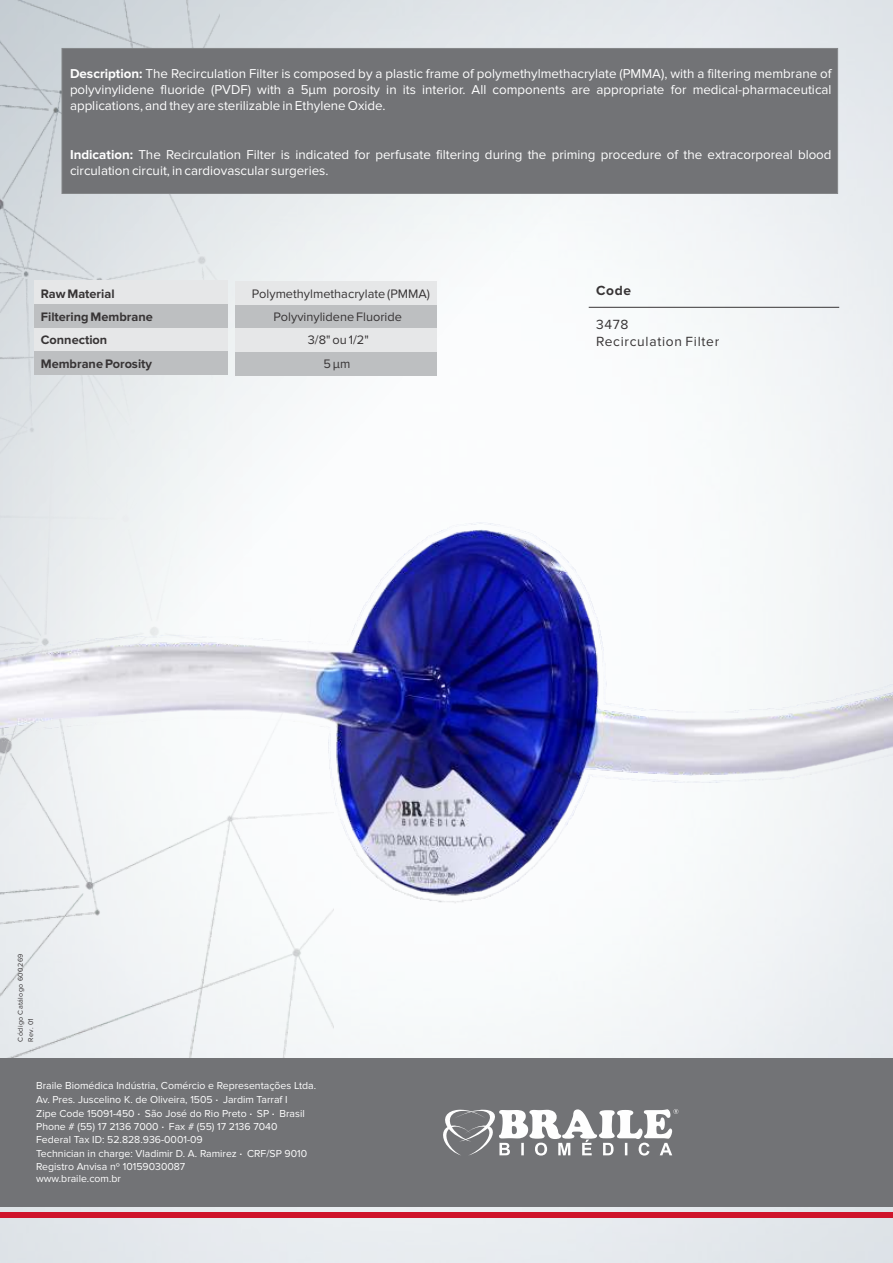
<style>
.page{position:relative;width:893px;height:1263px;background:#fff}
.page>*{position:absolute;margin:0;border:0;box-sizing:border-box;transform-origin:0 0}
.t1{font:13.8px/16.8px "Proxima Nova";letter-spacing:.05em;color:#373435}
.t2{font:700 13.8px "Proxima Nova";color:#373435}
.t3{font:13.35px/16.2px "Proxima Nova";color:#fefefe;text-align:justify}
.t4{font:12.75px "Proxima Nova";color:#373435}
.t5{font:700 12.75px "Proxima Nova";color:#373435}
.t6{font:10.5px/13.4px "Proxima Nova";color:#fefefe}
.t7{font:7.2px/10.5px "Proxima Nova";letter-spacing:.05em;color:#373435}
.s1{font-weight:700}
</style>
<div class="page">
<img style="left:0;top:973px;width:333px;height:85px">
<img style="left:0;top:0;width:884px;height:973px">
<div style="left:0;top:1058px;width:893px;height:148px;background:#727376"></div>
<div style="left:0;top:1212px;width:893px;height:6px;background:#cf142b"></div>
<svg style="left:443px;top:1109px;width:235px;height:46px"></svg>
<div style="left:61px;top:48px;width:777px;height:146px;background:#727376"></div>
<hr style="left:589px;top:307px;width:250px;height:1px;background:#373435">
<div style="left:34px;top:280px;width:194px;height:24px;background:#e6e7e8"></div>
<div style="left:235px;top:281px;width:202px;height:24px;background:#e6e7e8"></div>
<div style="left:34px;top:304px;width:194px;height:24px;background:#bdbfc1"></div>
<div style="left:235px;top:305px;width:202px;height:23px;background:#bdbfc1"></div>
<div style="left:34px;top:328px;width:194px;height:23px;background:#e6e7e8"></div>
<div style="left:235px;top:328px;width:202px;height:24px;background:#e6e7e8"></div>
<div style="left:34px;top:351px;width:194px;height:24px;background:#bdbfc1"></div>
<div style="left:235px;top:352px;width:202px;height:24px;background:#bdbfc1"></div>
<img style="left:0;top:484px;width:893px;height:488px">
<p class="t3" style="left:70px;top:66px;width:763px"><span class="s1">Description:</span> The Recirculation Filter is composed by a plastic frame of polymethylmethacrylate (PMMA), with a filtering membrane of polyvinylidene fluoride (PVDF) with a 5μm porosity in its interior. All components are appropriate for medical-pharmaceutical applications, and they are sterilizable in Ethylene Oxide.</p>
<p class="t3" style="left:70px;top:147px;width:763px"><span class="s1">Indication:</span> The Recirculation Filter is indicated for perfusate filtering during the priming procedure of the extracorporeal blood circulation circuit, in cardiovascular surgeries.</p>
<p class="t5" style="left:41px;top:288px;width:75px">Raw Material</p>
<p class="t4" style="left:252px;top:288px;width:180px">Polymethylmethacrylate (PMMA)</p>
<p class="t5" style="left:41px;top:311px;width:113px">Filtering Membrane</p>
<p class="t4" style="left:274px;top:311px;width:130px">Polyvinylidene Fluoride</p>
<p class="t5" style="left:41px;top:334px;width:68px">Connection</p>
<p class="t4" style="left:308px;top:334px;width:62px">3/8" ou 1/2"</p>
<p class="t5" style="left:41px;top:357px;width:113px">Membrane Porosity</p>
<p class="t4" style="left:323px;top:357px;width:29px">5 µm</p>
<p class="t2" style="left:596px;top:284px;width:37px">Code</p>
<p class="t1" style="left:596px;top:317px;width:125px">3478<br>Recirculation Filter</p>
<p class="t7" style="left:15px;top:1041px;width:89px;rotate:-90deg">Código Catálogo 600269<br>Rev. 01</p>
<p class="t6" style="left:36px;top:1079px;width:281px">Braile Biomédica Indústria, Comércio e Representações Ltda.<br>Av. Pres. Juscelino K. de Oliveira, 1505 Jardim Tarraf I<br>Zipe Code 15091-450 São José do Rio Preto SP Brasil Phone # (55) 17 2136 7000 Fax # (55) 17 2136 7040<br>Federal Tax ID: 52.828.936-0001-09<br>Technician in charge: Vladimir D. A. Ramirez CRF/SP 9010<br>Registro Anvisa nº 10159030087<br>www.braile.com.br</p>
</div>
